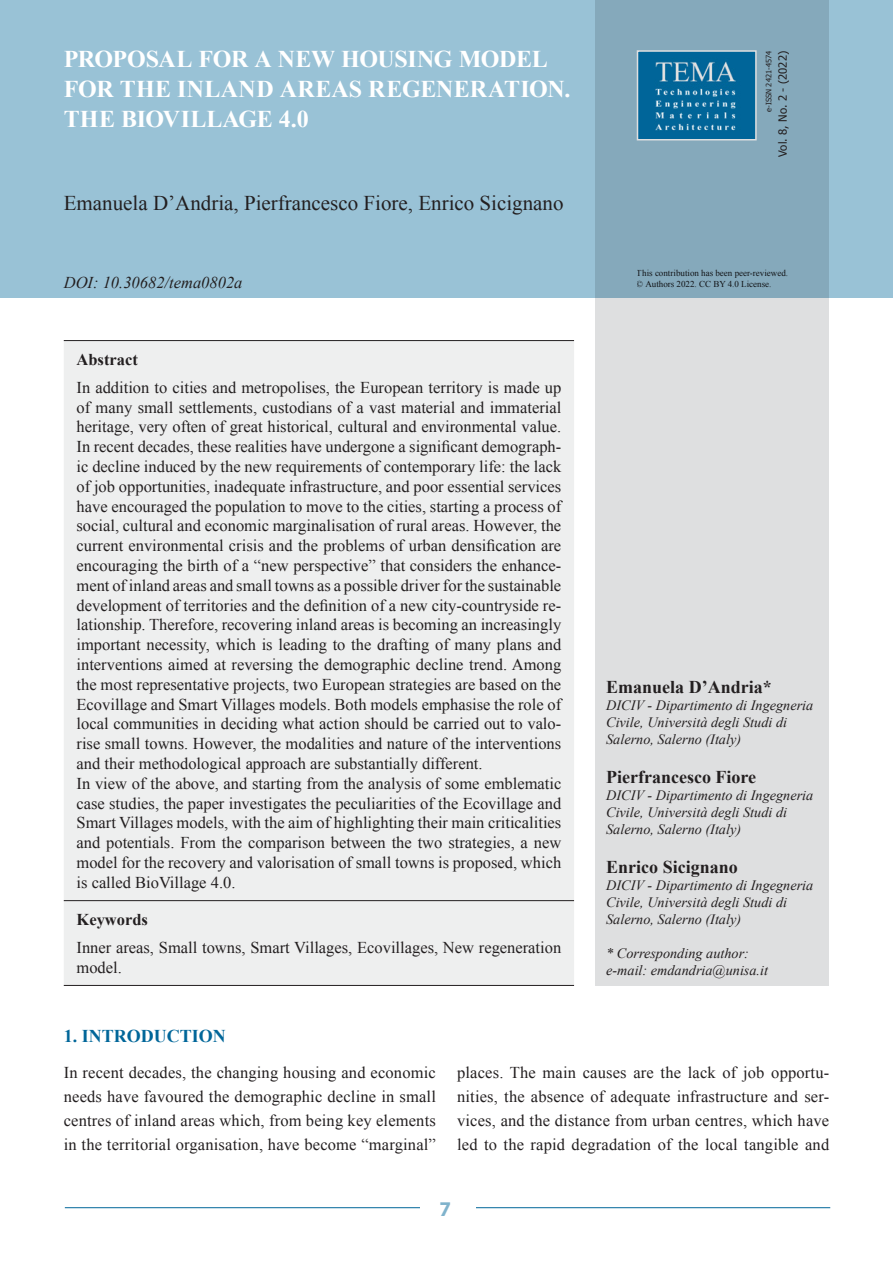
<style>
.page{position:relative;width:893px;height:1263px;background:#fff}
.page>*{position:absolute;margin:0;border:0;box-sizing:border-box;transform-origin:0 0}
.t1{font:700 24px/30px "Times New Roman";letter-spacing:-.01em;color:#fff}
.t2{font:21px "Times New Roman";color:#231f20}
.t3{font:700 21px "Myriad Pro";color:#80b3cc}
.t4{font:700 18px "Times New Roman";color:#231f20}
.t5{font:700 18px "Times New Roman";color:#069}
.t6{font:16.5px/19.8px "Times New Roman";color:#231f20}
.t7{font:italic 16.5px "Times New Roman";color:#231f20}
.t8{font:700 16.5px "Times New Roman";color:#231f20}
.t9{font:italic 14.25px/17.1px "Times New Roman";color:#231f20}
.t10{font:11.25px "Tahoma";color:#231f20}
.t11{font:9px/10.8px "Times New Roman";color:#231f20}
.t12{font:7.5px "Tahoma";color:#231f20}
</style>
<div class="page">
<div style="left:0;top:0;width:893px;height:298px;background:#99c2d6"></div>
<svg style="left:595px;top:0;width:234px;height:986px;background:#c6d0d6"></svg>
<img style="left:640px;top:53px;width:114px;height:84px">
<div style="left:637px;top:50px;width:120px;height:90px;border:2px solid #dedfe0"></div>
<hr style="left:65px;top:1207px;width:765px;height:1px;background:#069">
<div style="left:420px;top:1195px;width:55px;height:25px;background:#fff"></div>
<div style="left:64px;top:341px;width:510px;height:644px;background:#eeefef"></div>
<hr style="left:64px;top:340px;width:510px;height:1px;background:#231f20">
<hr style="left:64px;top:900px;width:510px;height:1px;background:#231f20">
<hr style="left:64px;top:985px;width:510px;height:1px;background:#231f20">
<h1 class="t1" style="left:64px;top:44px;width:508px">PROPOSAL FOR A NEW HOUSING MODEL<br>FOR THE INLAND AREAS REGENERATION.<br>THE BIOVILLAGE 4.0</h1>
<p class="t2" style="left:64px;top:189px;width:501px">Emanuela D’Andria, Pierfrancesco Fiore, Enrico Sicignano</p>
<p class="t7" style="left:64px;top:271px;width:180px">DOI: 10.30682/tema0802a</p>
<p class="t8" style="left:77px;top:348px;width:63px">Abstract</p>
<p class="t6" style="left:77px;top:377px;width:486px">In addition to cities and metropolises, the European territory is made up of many small settlements, custodians of a vast material and immaterial heritage, very often of great historical, cultural and environmental value.<br>In recent decades, these realities have undergone a significant demograph&shy;ic decline induced by the new requirements of contemporary life: the lack of job opportunities, inadequate infrastructure, and poor essential services have encouraged the population to move to the cities, starting a process of social, cultural and economic marginalisation of rural areas. However, the current environmental crisis and the problems of urban densification are encouraging the birth of a “new perspective” that considers the enhance&shy;ment of inland areas and small towns as a possible driver for the sustainable development of territories and the definition of a new city-countryside re&shy;lationship. Therefore, recovering inland areas is becoming an increasingly important necessity, which is leading to the drafting of many plans and interventions aimed at reversing the demographic decline trend. Among the most representative projects, two European strategies are based on the Ecovillage and Smart Villages models. Both models emphasise the role of local communities in deciding what action should be carried out to valo&shy;rise small towns. However, the modalities and nature of the interventions and their methodological approach are substantially different.<br>In view of the above, and starting from the analysis of some emblematic case studies, the paper investigates the peculiarities of the Ecovillage and Smart Villages models, with the aim of highlighting their main criticalities and potentials. From the comparison between the two strategies, a new model for the recovery and valorisation of small towns is proposed, which is called BioVillage 4.0.</p>
<p class="t8" style="left:77px;top:908px;width:73px">Keywords</p>
<p class="t6" style="left:77px;top:937px;width:486px">Inner areas, Small towns, Smart Villages, Ecovillages, New regeneration model.</p>
<p class="t12" style="left:764px;top:111px;width:62px;rotate:-90deg">e-ISSN 2421-4574</p>
<p class="t10" style="left:775px;top:157px;width:107px;rotate:-90deg">Vol. 8, No. 2 - (2022)</p>
<p class="t11" style="left:637px;top:268px;width:153px">This contribution has been peer-reviewed. © Authors 2022. CC BY 4.0 License.</p>
<p class="t4" style="left:606px;top:674px;width:167px">Emanuela D’Andria*</p>
<p class="t9" style="left:606px;top:696px;width:209px">DICIV - Dipartimento di Ingegneria<br>Civile, Università degli Studi di<br>Salerno, Salerno (Italy)</p>
<p class="t4" style="left:606px;top:764px;width:152px">Pierfrancesco Fiore</p>
<p class="t9" style="left:606px;top:786px;width:209px">DICIV - Dipartimento di Ingegneria<br>Civile, Università degli Studi di<br>Salerno, Salerno (Italy)</p>
<p class="t4" style="left:606px;top:854px;width:133px">Enrico Sicignano</p>
<p class="t9" style="left:606px;top:876px;width:209px">DICIV - Dipartimento di Ingegneria<br>Civile, Università degli Studi di<br>Salerno, Salerno (Italy)</p>
<p class="t9" style="left:606px;top:944px;width:163px">* Corresponding author: e-mail: emdandria@unisa.it</p>
<p class="t5" style="left:64px;top:1023px;width:163px">1. INTRODUCTION</p>
<p class="t6" style="left:64px;top:1060px;width:374px;line-height:24px;text-align:justify">In recent decades, the changing housing and economic needs have favoured the demographic decline in small centres of inland areas which, from being key elements in the territorial organisation, have become “marginal”</p>
<p class="t6" style="left:457px;top:1060px;width:374px;line-height:24px;text-align:justify">places. The main causes are the lack of job opportu&shy;nities, the absence of adequate infrastructure and ser&shy;vices, and the distance from urban centres, which have led to the rapid degradation of the local tangible and</p>
<p class="t3" style="left:439px;top:1195px;width:13px">7</p>
</div>
